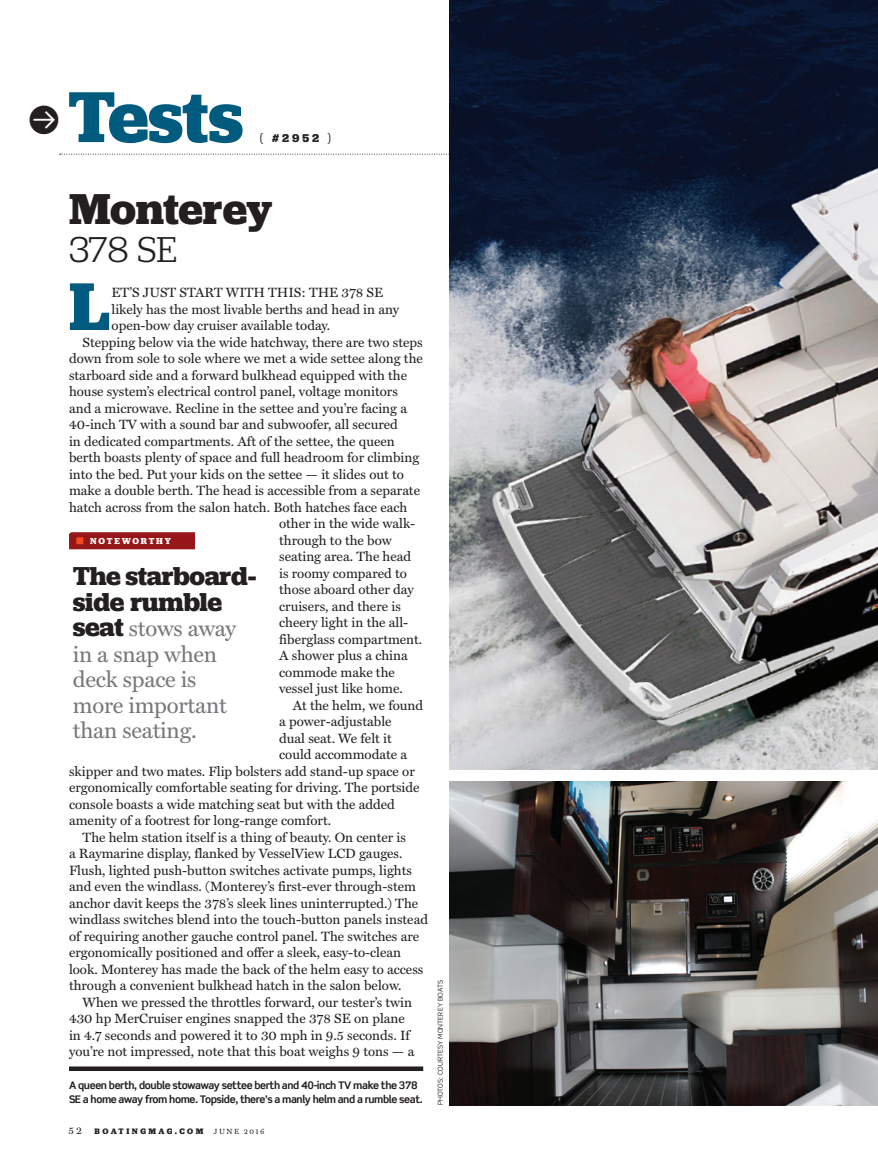
<style>
.page{position:relative;width:878px;height:1161px;background:#fff}
.page>*{position:absolute;margin:0;border:0;box-sizing:border-box;transform-origin:0 0}
.t1{font:700 75px "FS Jubilat";letter-spacing:-.01em;color:#005b7f}
._1st_Paragraph{font:700 70.2px "FS Jubilat";color:#005b7f}
.BOAT{font:700 45px "FS Jubilat";letter-spacing:-.01em;color:#231f20}
.MODEL{font:300 37.5px "FS Jubilat";color:#231f20}
.Extra_Point{font:700 27px/25.5px "FS Jubilat";letter-spacing:-.01em;color:#231f20}
.Extra_Point-2{font:22.5px/25.5px "Miller Text";letter-spacing:-.01em;color:#76787b}
.Body_Text{font:13.5px/16.5px "Miller Text";color:#231f20}
._1st_Paragraph-2{font:13.5px/16.5px "Miller Text";color:#231f20}
.t2{font:700 11.85px "FS Jubilat";color:#231f20}
.t3{font:700 10.5px/13.5px "Scene Std";letter-spacing:-.04em;color:#231f20}
.t4{font:700 9px "FS Jubilat";letter-spacing:.195em;color:#fff}
.t5{font:700 8.25px "FS Jubilat";letter-spacing:.3em;color:#231f20}
.t6{font:7.5px "Miller Text";letter-spacing:.2em;color:#231f20}
.Photo_Credit{font:6.75px "Scene Std";letter-spacing:.02em;color:#231f20}
.s1{font-family:"Scene Std";font-weight:400}
.s2{font-family:"FS Jubilat";font-weight:700;font-size:27px;color:#231f20}
.s3{font-family:"Miller Text";font-weight:400;font-size:10.5px}
</style>
<div class="page">
<svg style="left:60px;top:154px;width:389px;height:1px"></svg>
<img style="left:449px;top:782px;width:429px;height:324px">
<img style="left:449px;top:0;width:429px;height:770px">
<svg style="left:69px;top:532px;width:126px;height:17px;background:#991a1c"></svg>
<div style="left:69px;top:1066px;width:354px;height:5px;background:#231f20"></div>
<p class="t1" style="left:68px;top:78px;width:177px">Tests</p>
<p class="t2" style="left:259px;top:132px;width:73px"><span class="s1">(</span> #2952 <span class="s1">)</span></p>
<p class="BOAT" style="left:69px;top:186px;width:205px">Monterey</p>
<p class="MODEL" style="left:69px;top:230px;width:110px">378 SE</p>
<p class="_1st_Paragraph" style="left:69px;top:270px;width:43px">L</p>
<p class="_1st_Paragraph-2" style="left:112px;top:284px;width:289px">ET’S JUST START WITH THIS: THE 378 SE likely has the most livable berths and head in any open-bow day cruiser available today.</p>
<p class="Body_Text" style="left:82px;top:334px;width:341px">Stepping below via the wide hatchway, there are two steps</p>
<p class="Body_Text" style="left:69px;top:350px;width:355px">down from sole to sole where we met a wide settee along the</p>
<p class="Body_Text" style="left:69px;top:367px;width:339px">starboard side and a forward bulkhead equipped with the</p>
<p class="Body_Text" style="left:69px;top:383px;width:330px">house system’s electrical control panel, voltage monitors</p>
<p class="Body_Text" style="left:69px;top:400px;width:339px">and a microwave. Recline in the settee and you’re facing a</p>
<p class="Body_Text" style="left:69px;top:416px;width:330px">40-inch TV with a sound bar and subwoofer, all secured</p>
<p class="Body_Text" style="left:69px;top:433px;width:327px">in dedicated compartments. Aft of the settee, the queen</p>
<p class="Body_Text" style="left:69px;top:449px;width:352px">berth boasts plenty of space and full headroom for climbing</p>
<p class="Body_Text" style="left:69px;top:466px;width:336px">into the bed. Put your kids on the settee — it slides out to</p>
<p class="Body_Text" style="left:69px;top:482px;width:352px">make a double berth. The head is accessible from a separate</p>
<p class="Body_Text" style="left:69px;top:499px;width:340px">hatch across from the salon hatch. Both hatches face each</p>
<p class="Body_Text" style="left:279px;top:515px;width:138px">other in the wide walk-</p>
<p class="Body_Text" style="left:279px;top:532px;width:114px">through to the bow</p>
<p class="Body_Text" style="left:279px;top:548px;width:134px">seating area. The head</p>
<p class="Body_Text" style="left:279px;top:565px;width:129px">is roomy compared to</p>
<p class="Body_Text" style="left:279px;top:581px;width:136px">those aboard other day</p>
<p class="Body_Text" style="left:279px;top:598px;width:123px">cruisers, and there is</p>
<p class="Body_Text" style="left:279px;top:614px;width:131px">cheery light in the all-</p>
<p class="Body_Text" style="left:279px;top:631px;width:145px">fiberglass compartment.</p>
<p class="Body_Text" style="left:279px;top:647px;width:130px">A shower plus a china</p>
<p class="Body_Text" style="left:279px;top:664px;width:117px">commode make the</p>
<p class="Body_Text" style="left:279px;top:680px;width:125px">vessel just like home.</p>
<p class="Body_Text" style="left:292px;top:697px;width:132px">At the helm, we found</p>
<p class="Body_Text" style="left:279px;top:713px;width:114px">a power-adjustable</p>
<p class="Body_Text" style="left:279px;top:730px;width:114px">dual seat. We felt it</p>
<p class="Body_Text" style="left:279px;top:746px;width:129px">could accommodate a</p>
<p class="Body_Text" style="left:69px;top:763px;width:347px">skipper and two mates. Flip bolsters add stand-up space or</p>
<p class="Body_Text" style="left:69px;top:779px;width:352px">ergonomically comfortable seating for driving. The portside</p>
<p class="Body_Text" style="left:69px;top:796px;width:327px">console boasts a wide matching seat but with the added</p>
<p class="Body_Text" style="left:69px;top:812px;width:264px">amenity of a footrest for long-range comfort.</p>
<p class="Body_Text" style="left:69px;top:829px;width:360px;text-indent:14px">The helm station itself is a thing of beauty. On center is<br>a Raymarine display, flanked by VesselView LCD gauges.<br>Flush, lighted push-button switches activate pumps, lights and even the windlass. (Monterey’s first-ever through-stem anchor davit keeps the 378’s sleek lines uninterrupted.) The windlass switches blend into the touch-button panels instead of requiring another gauche control panel. The switches are ergonomically positioned and offer a sleek, easy-to-clean look. Monterey has made the back of the helm easy to access through a convenient bulkhead hatch in the salon below.</p>
<p class="Body_Text" style="left:69px;top:994px;width:347px;text-indent:14px">When we pressed the throttles forward, our tester’s twin 430 hp MerCruiser engines snapped the 378 SE on plane in 4.7 seconds and powered it to 30 mph in 9.5 seconds. If you’re not impressed, note that this boat weighs 9 tons — a</p>
<p class="t4" style="left:90px;top:536px;width:82px">NOTEWORTHY</p>
<p class="Extra_Point" style="left:73px;top:564px;width:185px">The starboard&shy;side rumble</p>
<p class="Extra_Point-2" style="left:73px;top:616px;width:165px"><span class="s2">seat</span> stows away in a snap when deck space is more important than seating.</p>
<p class="t3" style="left:69px;top:1079px;width:355px">A queen berth, double stowaway settee berth and 40-inch TV make the 378<br>SE a home away from home. Topside, there’s a manly helm and a rumble seat.</p>
<p class="t5" style="left:68px;top:1127px;width:136px"><span class="s3">52</span> BOATINGMAG.COM</p>
<p class="t6" style="left:214px;top:1127px;width:52px">JUNE 2016</p>
<p class="Photo_Credit" style="left:436px;top:1105px;width:126px;rotate:-90deg">PHOTOS: COURTESY MONTEREY BOATS</p>
</div>
